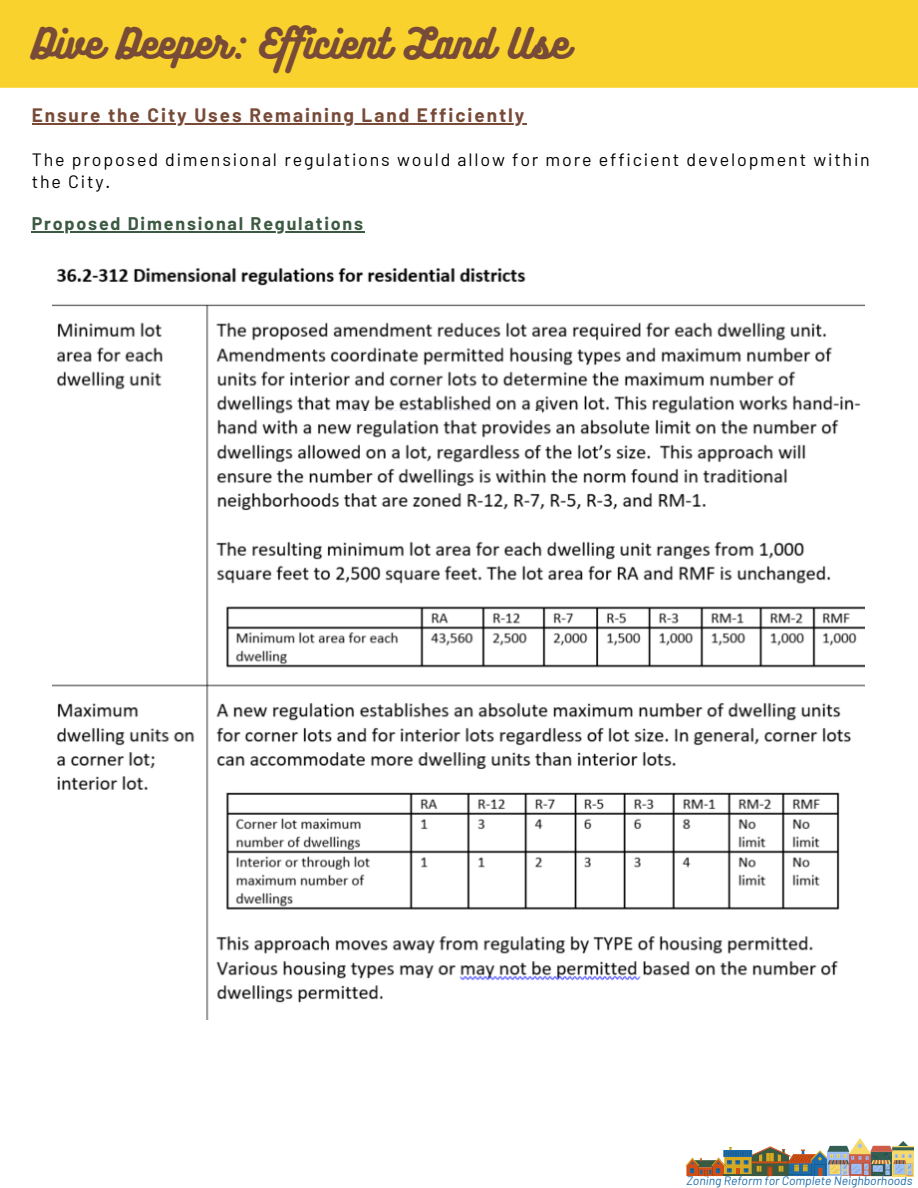
<style>
.page{position:relative;width:918px;height:1188px;background:#fff}
.page>*{position:absolute;margin:0;border:0;box-sizing:border-box;transform-origin:0 0}
.t1{font:37.2px "Bukhari Script";color:#784b38}
.t2{font:700 19.05px "Barlow";letter-spacing:.1em;color:#784b38}
.t3{font:17.85px/21.3px "Barlow";letter-spacing:.1em;color:#000}
.t4{font:700 17.85px "Barlow";letter-spacing:.1em;color:#3c5942}
.t5{font:italic 12.15px "Barlow";color:#1d6caa}
</style>
<div class="page">
<div style="left:0;top:0;width:918px;height:88px;background:#fad22d"></div>
<svg style="left:685px;top:1138px;width:229px;height:38px"></svg>
<hr style="left:32px;top:123px;width:494px;height:2px;background:#784b38">
<hr style="left:32px;top:231px;width:333px;height:2px;background:#3c5942">
<img style="left:53px;top:267px;width:812px;height:752px">
<div style="left:320px;top:411px;width:222px;height:6px;background:#fff"></div>
<h1 class="t1" style="left:32px;top:19px;width:539px">Dive Deeper: Ef icient Land Use</h1>
<p class="t2" style="left:32px;top:103px;width:494px">Ensure the City Uses Remaining Land Efficiently</p>
<p class="t3" style="left:32px;top:148px;width:840px">The proposed dimensional regulations would allow for more efficient development within the City.</p>
<p class="t4" style="left:32px;top:213px;width:333px">Proposed Dimensional Regulations</p>
<p class="t5" style="left:686px;top:1173px;width:227px">Zoning Reform for Complete Neighborhoods</p>
</div>
